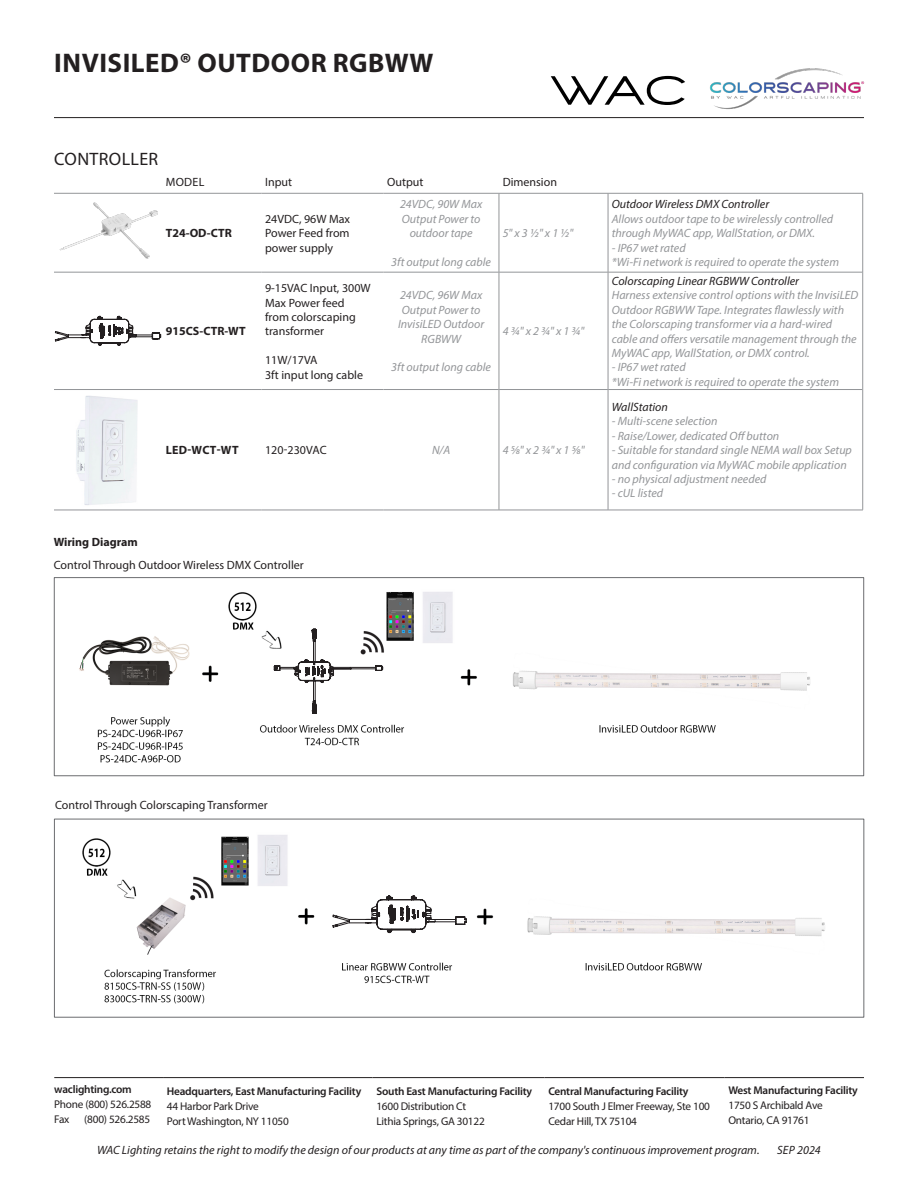
<style>
.page{position:relative;width:918px;height:1188px;background:#fff}
.page>*{position:absolute;margin:0;border:0;box-sizing:border-box;transform-origin:0 0}
.t1{font:700 27px "Myriad Pro";letter-spacing:.02em;color:#231f20}
.t2{font:18px "Myriad Pro";letter-spacing:.02em;color:#231f20}
.BK_REG_LEFT{font:italic 12px/14.4px "Myriad Pro";color:#939598}
.MODEL{font:12px/14.4px "Myriad Pro";color:#231f20}
.BK_REG_LEFT-2{font:italic 12px "Myriad Pro";color:#231f20}
.MODEL-2{font:700 12px "Myriad Pro";color:#231f20}
.BK_REG_LEFT-3{font:12px "Myriad Pro";color:#231f20}
.t3{font:11.25px/15px "Myriad Pro";letter-spacing:-.02em;color:#231f20}
.t4{font:600 11.25px "Myriad Pro";letter-spacing:-.02em;color:#231f20}
.s1{color:#231f20}
</style>
<div class="page">
<hr style="left:54px;top:117px;width:810px;height:1px;background:#231f20">
<hr style="left:54px;top:1077px;width:109px;height:1px;background:#231f20">
<hr style="left:163px;top:1077px;width:210px;height:1px;background:#231f20">
<hr style="left:373px;top:1077px;width:172px;height:1px;background:#231f20">
<hr style="left:545px;top:1077px;width:180px;height:1px;background:#231f20">
<hr style="left:725px;top:1077px;width:139px;height:1px;background:#231f20">
<svg style="left:551px;top:76px;width:134px;height:29px"></svg>
<img style="left:710px;top:69px;width:155px;height:41px">
<svg style="left:54px;top:192px;width:809px;height:318px"></svg>
<hr style="left:162px;top:193px;width:99px;height:1px;background:#939598">
<hr style="left:261px;top:193px;width:122px;height:1px;background:#939598">
<hr style="left:383px;top:193px;width:116px;height:1px;background:#939598">
<hr style="left:499px;top:193px;width:109px;height:1px;background:#939598">
<hr style="left:608px;top:193px;width:255px;height:1px;background:#939598">
<hr style="left:54px;top:272px;width:108px;height:1px;background:#939598">
<hr style="left:162px;top:272px;width:99px;height:1px;background:#939598">
<hr style="left:261px;top:272px;width:122px;height:1px;background:#939598">
<hr style="left:383px;top:272px;width:116px;height:1px;background:#939598">
<hr style="left:499px;top:272px;width:109px;height:1px;background:#939598">
<hr style="left:608px;top:272px;width:255px;height:1px;background:#939598">
<hr style="left:54px;top:389px;width:108px;height:1px;background:#939598">
<hr style="left:162px;top:389px;width:99px;height:1px;background:#939598">
<hr style="left:261px;top:389px;width:122px;height:1px;background:#939598">
<hr style="left:383px;top:389px;width:116px;height:1px;background:#939598">
<hr style="left:499px;top:389px;width:109px;height:1px;background:#939598">
<hr style="left:608px;top:389px;width:255px;height:1px;background:#939598">
<hr style="left:54px;top:510px;width:108px;height:1px;background:#939598">
<hr style="left:162px;top:510px;width:99px;height:1px;background:#939598">
<hr style="left:261px;top:510px;width:122px;height:1px;background:#939598">
<hr style="left:383px;top:510px;width:116px;height:1px;background:#939598">
<hr style="left:499px;top:510px;width:109px;height:1px;background:#939598">
<hr style="left:608px;top:510px;width:255px;height:1px;background:#939598">
<hr style="left:499px;top:193px;width:1px;height:79px;background:#939598">
<hr style="left:608px;top:193px;width:1px;height:79px;background:#939598">
<hr style="left:862px;top:193px;width:1px;height:79px;background:#939598">
<hr style="left:499px;top:272px;width:1px;height:118px;background:#939598">
<hr style="left:608px;top:272px;width:1px;height:118px;background:#939598">
<hr style="left:862px;top:272px;width:1px;height:118px;background:#939598">
<hr style="left:499px;top:390px;width:1px;height:120px;background:#939598">
<hr style="left:608px;top:390px;width:1px;height:120px;background:#939598">
<hr style="left:862px;top:390px;width:1px;height:120px;background:#939598">
<img style="left:54px;top:193px;width:108px;height:79px">
<svg style="left:55px;top:316px;width:106px;height:30px"></svg>
<img style="left:75px;top:392px;width:66px;height:116px">
<img style="left:79px;top:592px;width:731px;height:171px">
<img style="left:82px;top:835px;width:743px;height:169px">
<div style="left:54px;top:577px;width:810px;height:199px;border:1px solid #6c6d70"></div>
<svg style="left:333px;top:896px;width:133px;height:37px"></svg>
<svg style="left:274px;top:629px;width:109px;height:85px"></svg>
<p class="t1" style="left:54px;top:45px;width:381px">INVISILED® OUTDOOR RGBWW</p>
<p class="t2" style="left:54px;top:148px;width:106px">CONTROLLER</p>
<p class="BK_REG_LEFT-3" style="left:166px;top:175px;width:40px">MODEL</p>
<p class="BK_REG_LEFT-3" style="left:265px;top:175px;width:29px">Input</p>
<p class="BK_REG_LEFT-3" style="left:387px;top:175px;width:38px">Output</p>
<p class="BK_REG_LEFT-3" style="left:503px;top:175px;width:56px">Dimension</p>
<p class="MODEL-2" style="left:166px;top:225px;width:68px">T24-OD-CTR</p>
<p class="MODEL-2" style="left:166px;top:323px;width:81px">915CS-CTR-WT</p>
<p class="MODEL" style="left:265px;top:211px;width:87px;text-align:justify">24VDC, 96W Max Power Feed from power supply</p>
<p class="MODEL" style="left:265px;top:281px;width:107px">9-15VAC Input, 300W<br>Max Power feed from colorscaping transformer</p>
<p class="MODEL" style="left:265px;top:353px;width:99px">11W/17VA<br>3ft input long cable</p>
<p class="BK_REG_LEFT" style="left:400px;top:197px;width:84px;text-align:center">24VDC, 90W Max<br>Output Power to outdoor tape</p>
<p class="BK_REG_LEFT" style="left:391px;top:255px;width:101px">3ft output long cable</p>
<p class="BK_REG_LEFT" style="left:398px;top:288px;width:88px;text-align:center">24VDC, 96W Max<br>Output Power to<br>InvisiLED Outdoor<br>RGBWW</p>
<p class="BK_REG_LEFT" style="left:391px;top:360px;width:101px">3ft output long cable</p>
<p class="BK_REG_LEFT" style="left:503px;top:226px;width:72px">5" x 3 1/2" x 1 1/2"</p>
<p class="BK_REG_LEFT" style="left:503px;top:324px;width:83px">4 3/4" x 2 3/4" x 1 3/4"</p>
<p class="MODEL-2" style="left:166px;top:442px;width:74px">LED-WCT-WT</p>
<p class="MODEL" style="left:265px;top:443px;width:63px">120-230VAC</p>
<p class="BK_REG_LEFT" style="left:432px;top:443px;width:20px">N/A</p>
<p class="BK_REG_LEFT" style="left:503px;top:443px;width:83px">4 5/8" x 2 3/4" x 1 5/8"</p>
<p class="MODEL-2" style="left:54px;top:534px;width:86px">Wiring Diagram</p>
<p class="MODEL" style="left:54px;top:558px;width:252px">Control Through Outdoor Wireless DMX Controller</p>
<p class="BK_REG_LEFT" style="left:612px;top:197px;width:223px"><span class="s1">Outdoor Wireless DMX Controller<br></span>Allows outdoor tape to be wirelessly controlled through MyWAC app, WallStation, or DMX.</p>
<p class="BK_REG_LEFT" style="left:612px;top:240px;width:229px">- IP67 wet rated<br>*Wi-Fi network is required to operate the system</p>
<p class="BK_REG_LEFT" style="left:612px;top:274px;width:248px"><span class="s1">Colorscaping Linear RGBWW Controller<br></span>Harness extensive control options with the InvisiLED Outdoor RGBWW Tape. Integrates flawlessly with the Colorscaping transformer via a hard-wired cable and offers versatile management through the MyWAC app, WallStation, or DMX control.</p>
<p class="BK_REG_LEFT" style="left:612px;top:360px;width:229px">- IP67 wet rated<br>*Wi-Fi network is required to operate the system</p>
<p class="BK_REG_LEFT-2" style="left:612px;top:400px;width:58px">WallStation</p>
<p class="BK_REG_LEFT" style="left:612px;top:414px;width:107px">- Multi-scene selection</p>
<p class="BK_REG_LEFT" style="left:612px;top:428px;width:169px">- Raise/Lower, dedicated Off button</p>
<p class="BK_REG_LEFT" style="left:612px;top:443px;width:242px">- Suitable for standard single NEMA wall box Setup and configuration via MyWAC mobile application</p>
<p class="BK_REG_LEFT" style="left:612px;top:472px;width:156px">- no physical adjustment needed</p>
<p class="BK_REG_LEFT" style="left:612px;top:486px;width:53px">- cUL listed</p>
<p class="MODEL" style="left:55px;top:798px;width:214px">Control Through Colorscaping Transformer</p>
<p class="t4" style="left:54px;top:1082px;width:79px">waclighting.com</p>
<p class="t3" style="left:54px;top:1096px;width:99px">Phone (800) 526.2588<br>Fax</p>
<p class="t3" style="left:84px;top:1111px;width:67px">(800) 526.2585</p>
<p class="t4" style="left:167px;top:1084px;width:196px">Headquarters, East Manufacturing Facility</p>
<p class="t3" style="left:167px;top:1098px;width:124px">44 Harbor Park Drive<br>Port Washington, NY 11050</p>
<p class="t4" style="left:376px;top:1084px;width:157px">South East Manufacturing Facility</p>
<p class="t3" style="left:376px;top:1098px;width:110px">1600 Distribution Ct<br>Lithia Springs, GA 30122</p>
<p class="t4" style="left:548px;top:1084px;width:142px">Central Manufacturing Facility</p>
<p class="t3" style="left:548px;top:1098px;width:163px">1700 South J Elmer Freeway, Ste 100<br>Cedar Hill, TX 75104</p>
<p class="t4" style="left:728px;top:1083px;width:131px">West Manufacturing Facility</p>
<p class="t3" style="left:728px;top:1097px;width:96px">1750 S Archibald Ave<br>Ontario, CA 91761</p>
<p class="BK_REG_LEFT-2" style="left:97px;top:1142px;width:664px">WAC Lighting retains the right to modify the design of our products at any time as part of the company's continuous improvement program.</p>
<p class="BK_REG_LEFT-2" style="left:777px;top:1142px;width:45px">SEP 2024</p>
</div>
